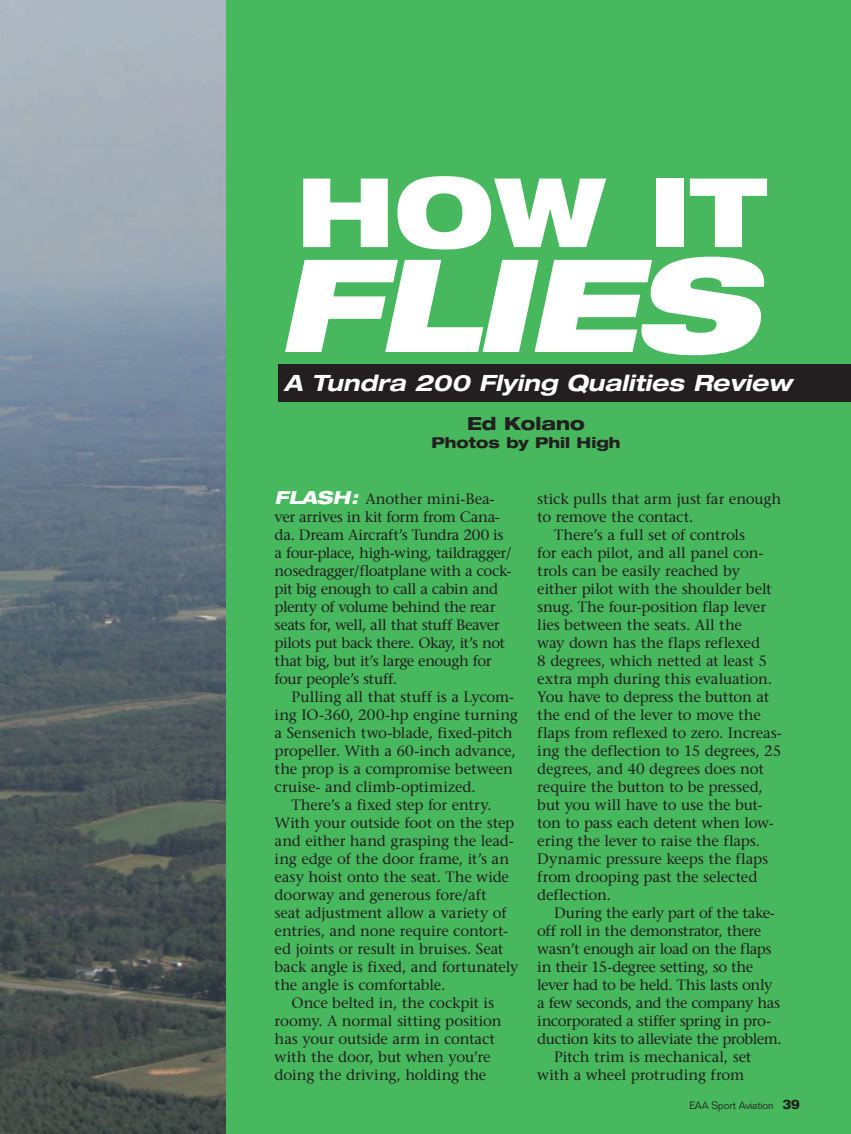
<style>
.page{position:relative;width:851px;height:1134px;background:#fff}
.page>*{position:absolute;margin:0;border:0;box-sizing:border-box;transform-origin:0 0}
.t1{font:italic 900 expanded 129px "Helvetica Neue";letter-spacing:-.02em;color:#fff}
.t2{font:900 expanded 96px "Helvetica Neue";color:#fff}
.t3{font:italic 700 expanded 22.5px "Helvetica Neue";color:#fff}
.t4{font:800 expanded 18px "Helvetica Neue";color:#231f20}
.t5{font:15px/18px "Stone Serif";letter-spacing:-.015em;color:#231f20}
.t6{font:15px "Stone Serif";letter-spacing:.005em;color:#231f20}
.t7{font:15px "Stone Serif";letter-spacing:-.035em;color:#231f20}
.t8{font:800 expanded 15px "Helvetica Neue";color:#231f20}
.t9{font:300 10.5px "Folio";letter-spacing:-.01em;color:#231f20}
.s1{font-family:"Helvetica Neue";font-weight:800;font-style:italic;font-stretch:expanded;font-size:18px;color:#fff}
.s2{font-weight:700;font-size:13.5px}
</style>
<div class="page">
<img style="left:0;top:0;width:226px;height:1134px">
<div style="left:226px;top:0;width:624px;height:1134px;background:#47b85d"></div>
<div style="left:278px;top:364px;width:572px;height:38px;background:#231f20"></div>
<h2 class="t2" style="left:296px;top:150px;width:471px">HOW IT</h2>
<h1 class="t1" style="left:276px;top:222px;width:482px">FLIES</h1>
<h3 class="t3" style="left:284px;top:369px;width:509px">A Tundra 200 Flying Qualities Review</h3>
<p class="t4" style="left:467px;top:412px;width:119px">Ed Kolano</p>
<p class="t8" style="left:431px;top:433px;width:190px">Photos by Phil High</p>
<p class="t5" style="left:274px;top:490px;width:238px"><span class="s1">FLASH:</span> Another mini-Bea&shy;ver arrives in kit form from Cana&shy;da. Dream Aircraft’s Tundra 200 is a four-place, high-wing, taildragger/ nosedragger/floatplane with a cock&shy;pit big enough to call a cabin and plenty of volume behind the rear seats for, well, all that stuff Beaver pilots put back there. Okay, it’s not that big, but it’s large enough for four people’s stuff.</p>
<p class="t6" style="left:291px;top:688px;width:224px">Pulling all that stuff is a Lycom-</p>
<p class="t6" style="left:275px;top:706px;width:245px">ing IO-360, 200-hp engine turning</p>
<p class="t5" style="left:275px;top:724px;width:239px">a Sensenich two-blade, fixed-pitch</p>
<p class="t5" style="left:275px;top:742px;width:242px">propeller. With a 60-inch advance,</p>
<p class="t5" style="left:275px;top:760px;width:240px">the prop is a compromise between</p>
<p class="t6" style="left:275px;top:778px;width:203px">cruise- and climb-optimized.</p>
<p class="t5" style="left:291px;top:796px;width:202px">There’s a fixed step for entry.</p>
<p class="t5" style="left:275px;top:814px;width:241px">With your outside foot on the step</p>
<p class="t5" style="left:275px;top:832px;width:240px">and either hand grasping the lead-</p>
<p class="t5" style="left:274px;top:850px;width:236px">ing edge of the door frame, it’s an</p>
<p class="t5" style="left:274px;top:868px;width:236px">easy hoist onto the seat. The wide</p>
<p class="t5" style="left:274px;top:886px;width:214px">doorway and generous fore/aft</p>
<p class="t5" style="left:274px;top:904px;width:234px">seat adjustment allow a variety of</p>
<p class="t5" style="left:274px;top:922px;width:235px">entries, and none require contort-</p>
<p class="t5" style="left:274px;top:940px;width:230px">ed joints or result in bruises. Seat</p>
<p class="t5" style="left:274px;top:958px;width:245px">back angle is fixed, and fortunately</p>
<p class="t5" style="left:274px;top:976px;width:172px">the angle is comfortable.</p>
<p class="t5" style="left:291px;top:994px;width:204px">Once belted in, the cockpit is</p>
<p class="t5" style="left:274px;top:1012px;width:228px">roomy. A normal sitting position</p>
<p class="t5" style="left:274px;top:1030px;width:222px">has your outside arm in contact</p>
<p class="t5" style="left:274px;top:1048px;width:217px">with the door, but when you’re</p>
<p class="t5" style="left:274px;top:1066px;width:213px">doing the driving, holding the</p>
<p class="t5" style="left:537px;top:490px;width:245px">stick pulls that arm just far enough</p>
<p class="t5" style="left:537px;top:508px;width:158px">to remove the contact.</p>
<p class="t5" style="left:554px;top:526px;width:193px">There’s a full set of controls</p>
<p class="t5" style="left:537px;top:544px;width:228px">for each pilot, and all panel con-</p>
<p class="t5" style="left:537px;top:562px;width:204px">trols can be easily reached by</p>
<p class="t5" style="left:537px;top:580px;width:236px">either pilot with the shoulder belt</p>
<p class="t5" style="left:537px;top:598px;width:230px">snug. The four-position flap lever</p>
<p class="t5" style="left:537px;top:616px;width:206px">lies between the seats. All the</p>
<p class="t5" style="left:537px;top:634px;width:224px">way down has the flaps reflexed</p>
<p class="t5" style="left:537px;top:652px;width:231px">8 degrees, which netted at least 5</p>
<p class="t5" style="left:537px;top:670px;width:236px">extra mph during this evaluation.</p>
<p class="t5" style="left:537px;top:688px;width:233px">You have to depress the button at</p>
<p class="t5" style="left:537px;top:706px;width:225px">the end of the lever to move the</p>
<p class="t5" style="left:537px;top:724px;width:246px">flaps from reflexed to zero. Increas-</p>
<p class="t5" style="left:537px;top:742px;width:246px">ing the deflection to 15 degrees, 25</p>
<p class="t5" style="left:537px;top:760px;width:228px">degrees, and 40 degrees does not</p>
<p class="t5" style="left:537px;top:778px;width:227px">require the button to be pressed,</p>
<p class="t5" style="left:537px;top:796px;width:227px">but you will have to use the but-</p>
<p class="t5" style="left:537px;top:814px;width:238px">ton to pass each detent when low-</p>
<p class="t5" style="left:537px;top:832px;width:224px">ering the lever to raise the flaps.</p>
<p class="t5" style="left:537px;top:850px;width:232px">Dynamic pressure keeps the flaps</p>
<p class="t5" style="left:537px;top:868px;width:221px">from drooping past the selected</p>
<p class="t5" style="left:537px;top:886px;width:75px">deflection.</p>
<p class="t5" style="left:554px;top:904px;width:222px">During the early part of the take-</p>
<p class="t7" style="left:537px;top:922px;width:225px">off roll in the demonstrator, there</p>
<p class="t5" style="left:537px;top:940px;width:236px">wasn’t enough air load on the flaps</p>
<p class="t5" style="left:537px;top:958px;width:217px">in their 15-degree setting, so the</p>
<p class="t5" style="left:537px;top:976px;width:236px">lever had to be held. This lasts only</p>
<p class="t5" style="left:537px;top:994px;width:244px">a few seconds, and the company has</p>
<p class="t5" style="left:537px;top:1012px;width:235px">incorporated a stiffer spring in pro-</p>
<p class="t7" style="left:537px;top:1030px;width:246px">duction kits to alleviate the problem.</p>
<p class="t5" style="left:554px;top:1048px;width:199px">Pitch trim is mechanical, set</p>
<p class="t5" style="left:537px;top:1066px;width:209px">with a wheel protruding from</p>
<p class="t9" style="left:689px;top:1099px;width:112px">EAA Sport Aviation <span class="s2">39</span></p>
</div>
